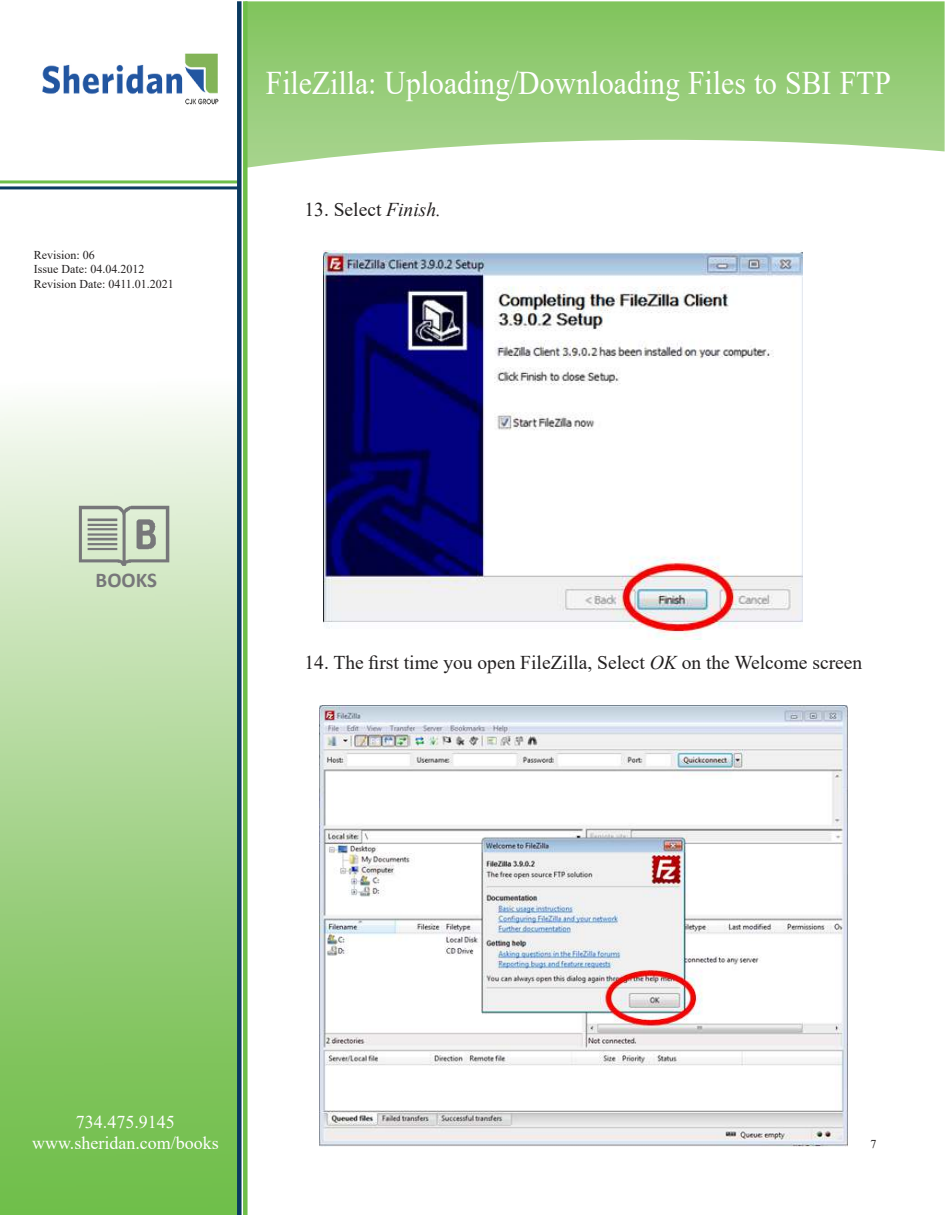
<style>
.page{position:relative;width:945px;height:1215px;background:#fff}
.page>*{position:absolute;margin:0;border:0;box-sizing:border-box;transform-origin:0 0}
.t1{font:33px "Times New Roman";color:#fff;scale:.9 1}
.t2{font:700 21px "Calibri";color:#77777a}
.t3{font:19.5px "Times New Roman";color:#221f1f}
.t4{font:18px/21.6px "Times New Roman";color:#fff;text-align:center}
.t5{font:12px/14.4px "Times New Roman";color:#221f1f}
.s1{font-style:italic}
</style>
<div class="page">
<img style="left:248px;top:1px;width:697px;height:167px">
<img style="left:0;top:183px;width:237px;height:1032px">
<hr style="left:0;top:180px;width:238px;height:3px;background:#6ebe49">
<hr style="left:0;top:186px;width:238px;height:3px;background:#0a3a60">
<div style="left:237px;top:1px;width:5px;height:1214px;background:#0a3a60"></div>
<div style="left:243px;top:1px;width:5px;height:1214px;background:#6ebe49"></div>
<img style="left:42px;top:53px;width:177px;height:52px">
<img style="left:78px;top:505px;width:96px;height:63px">
<img style="left:323px;top:251px;width:480px;height:389px">
<img style="left:320px;top:705px;width:528px;height:442px">
<p class="t5" style="left:34px;top:248px;width:142px">Revision: 06<br>Issue Date: 04.04.2012<br>Revision Date: 0411.01.2021</p>
<h1 class="t1" style="left:266px;top:71px;width:696px">FileZilla: Uploading/Downloading Files to SBI FTP</h1>
<p class="t3" style="left:305px;top:203px;width:138px">13. Select <span class="s1">Finish.</span></p>
<p class="t2" style="left:96px;top:567px;width:63px">BOOKS</p>
<p class="t3" style="left:305px;top:648px;width:559px">14. The first time you open FileZilla, Select <span class="s1">OK</span> on the Welcome screen</p>
<p class="t4" style="left:32px;top:1111px;width:188px">734.475.9145 www.sheridan.com/books</p>
<p class="t5" style="left:871px;top:1138px;width:7px">7</p>
</div>
